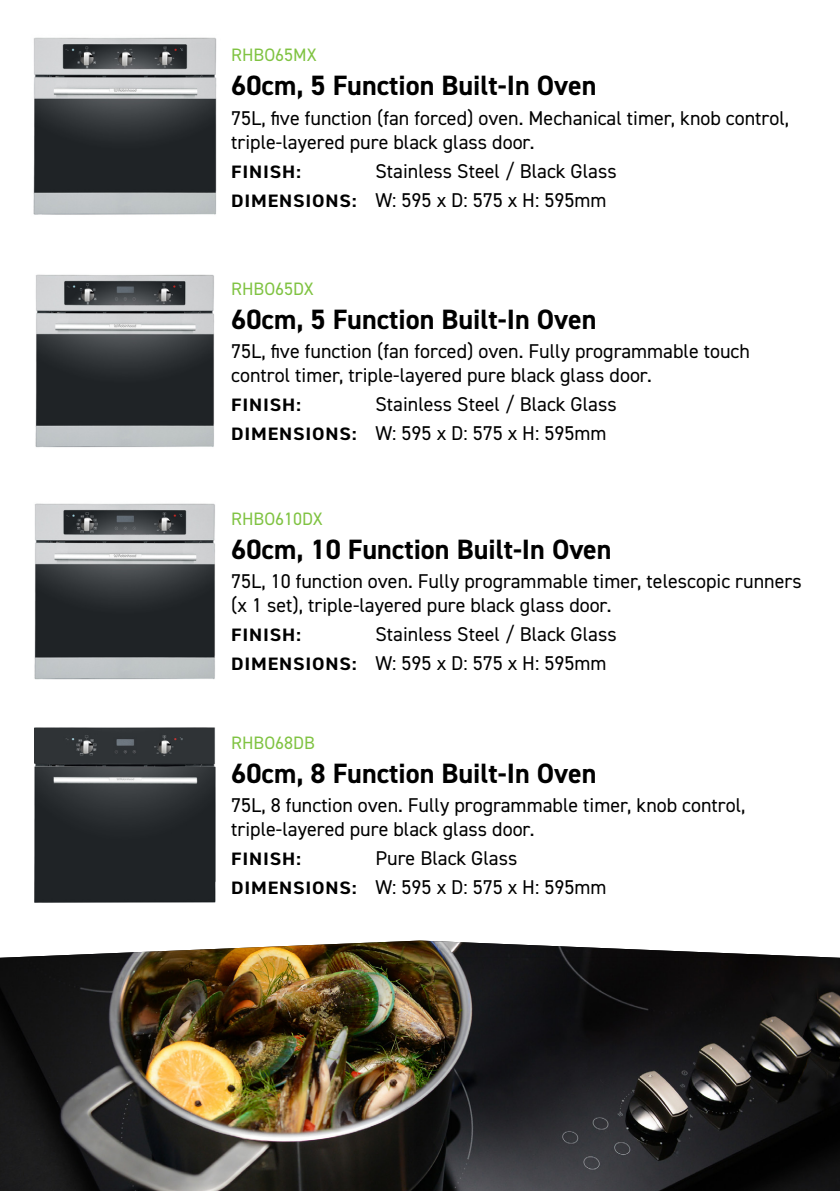
<style>
.page{position:relative;width:840px;height:1191px;background:#fff}
.page>*{position:absolute;margin:0;border:0;box-sizing:border-box;transform-origin:0 0}
.t1{font:700 28px "DIN2014";color:#000}
.t2{font:20px/24px "DIN2014";color:#000}
.t3{font:18px "DIN2014";color:#80c342}
.t4{font:700 18px "DIN2014";letter-spacing:.04em;color:#000;scale:1.11 1}
.s1{font-weight:700;font-size:18px}
</style>
<div class="page">
<img style="left:33px;top:37px;width:184px;height:178px">
<img style="left:35px;top:274px;width:179px;height:174px">
<img style="left:34px;top:503px;width:181px;height:177px">
<img style="left:0;top:940px;width:839px;height:251px">
<img style="left:35px;top:727px;width:180px;height:175px">
<p class="t3" style="left:231px;top:44px;width:87px">RHBO65MX</p>
<h1 class="t1" style="left:231px;top:67px;width:366px">60cm, 5 Function Built-In Oven</h1>
<p class="t2" style="left:231px;top:105px;width:559px">75L, five function (fan forced) oven. Mechanical timer, knob control, triple-layered pure black glass door.</p>
<p class="t4" style="left:231px;top:159px;width:64px">FINISH:</p>
<p class="t2" style="left:231px;top:156px;width:387px;line-height:29.6px;text-indent:144px">Stainless Steel / Black Glass<br><span class="s1">DIMENSIONS:</span> W: 595 x D: 575 x H: 595mm</p>
<p class="t3" style="left:231px;top:277px;width:84px">RHBO65DX</p>
<h1 class="t1" style="left:231px;top:300px;width:366px">60cm, 5 Function Built-In Oven</h1>
<p class="t2" style="left:231px;top:338px;width:520px">75L, five function (fan forced) oven. Fully programmable touch control timer, triple-layered pure black glass door.</p>
<p class="t4" style="left:231px;top:392px;width:64px">FINISH:</p>
<p class="t2" style="left:231px;top:388px;width:387px;line-height:29.6px;text-indent:144px">Stainless Steel / Black Glass<br><span class="s1">DIMENSIONS:</span> W: 595 x D: 575 x H: 595mm</p>
<p class="t3" style="left:231px;top:507px;width:93px">RHBO610DX</p>
<h1 class="t1" style="left:231px;top:530px;width:381px">60cm, 10 Function Built-In Oven</h1>
<p class="t2" style="left:231px;top:568px;width:571px">75L, 10 function oven. Fully programmable timer, telescopic runners (x 1 set), triple-layered pure black glass door.</p>
<p class="t4" style="left:231px;top:622px;width:64px">FINISH:</p>
<p class="t2" style="left:231px;top:618px;width:387px;line-height:29.6px;text-indent:144px">Stainless Steel / Black Glass<br><span class="s1">DIMENSIONS:</span> W: 595 x D: 575 x H: 595mm</p>
<p class="t3" style="left:231px;top:731px;width:85px">RHBO68DB</p>
<h1 class="t1" style="left:231px;top:754px;width:366px">60cm, 8 Function Built-In Oven</h1>
<p class="t2" style="left:231px;top:792px;width:515px">75L, 8 function oven. Fully programmable timer, knob control, triple-layered pure black glass door.</p>
<p class="t4" style="left:231px;top:846px;width:64px">FINISH:</p>
<p class="t2" style="left:231px;top:842px;width:376px;line-height:29.6px;text-indent:144px">Pure Black Glass<br><span class="s1">DIMENSIONS:</span> W: 595 x D: 575 x H: 595mm</p>
</div>
